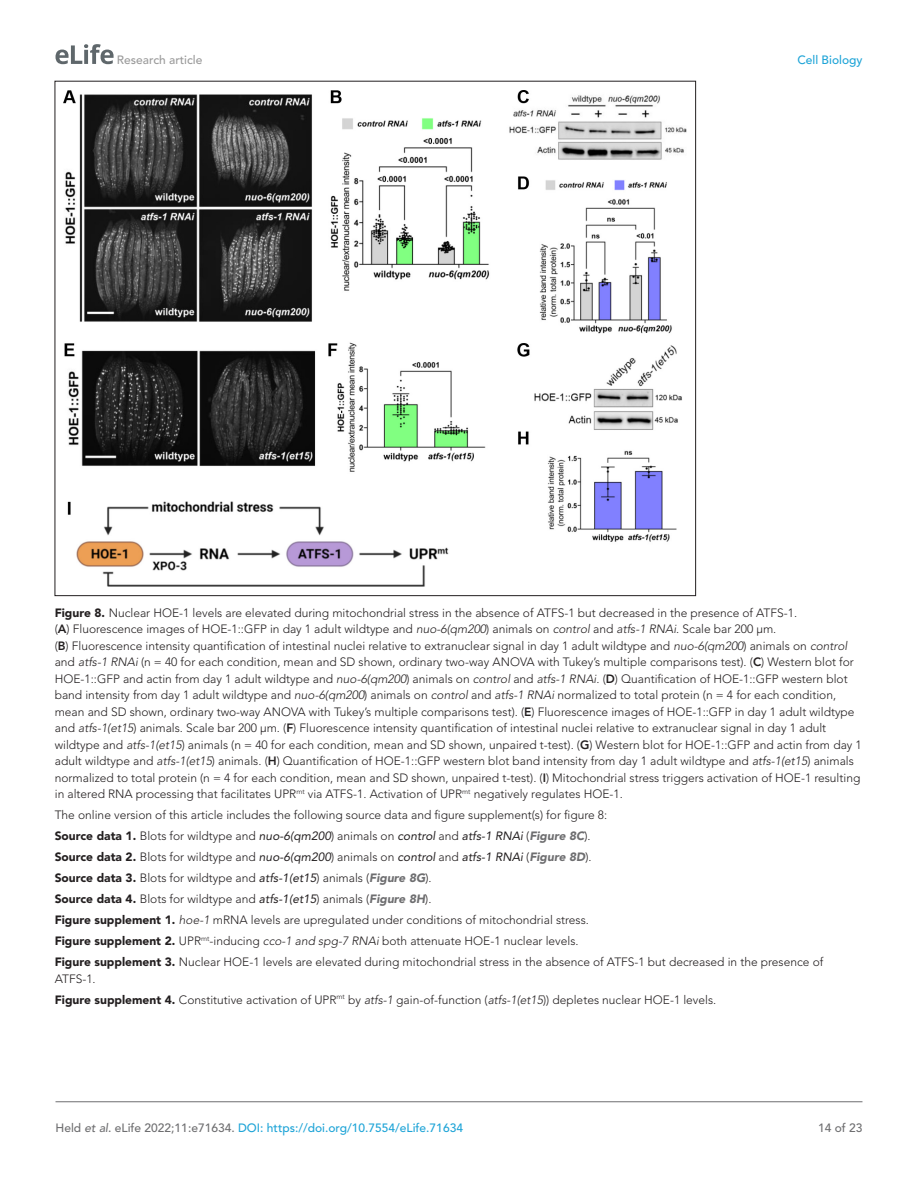
<style>
.page{position:relative;width:918px;height:1188px;background:#fff}
.page>*{position:absolute;margin:0;border:0;box-sizing:border-box;transform-origin:0 0}
.t1{font:300 12px/16.5px "Avenir LT Std";color:#231f20}
.t2{font:500 12px "Avenir LT Std";color:#1ea4d7}
.t3{font:500 12px "Avenir LT Std";color:#9a9a9a}
.t4{font:500 12px "Avenir LT Std";color:#6e6e70}
.s1{font-weight:900}
.s2{font-weight:800}
.s3{font-style:italic}
.s4{font-weight:400;font-style:italic}
.s5{font-weight:900;font-style:italic;color:#6e6e70}
.s6{color:#6e6e70}
.s7{font-style:italic;color:#6e6e70}
</style>
<div class="page">
<svg style="left:56px;top:44px;width:58px;height:20px"></svg>
<hr style="left:56px;top:1101px;width:806px;height:1px;background:#6e6e70">
<img style="left:64px;top:90px;width:623px;height:497px">
<p class="t3" style="left:117px;top:53px;width:87px">Research article</p>
<p class="t2" style="left:797px;top:53px;width:67px">Cell Biology</p>
<p class="t1" style="left:55px;top:604px;width:809px"><span class="s1">Figure 8.</span> Nuclear HOE-1 levels are elevated during mitochondrial stress in the absence of ATFS-1 but decreased in the presence of ATFS-1.<br>(<span class="s2">A</span>) Fluorescence images of HOE-1::GFP in day 1 adult wildtype and <span class="s3">nuo-6(qm200</span>) animals on <span class="s3">control</span> and <span class="s3">atfs-1 RNAi</span>. Scale bar 200 μm.<br>(<span class="s2">B</span>) Fluorescence intensity quantification of intestinal nuclei relative to extranuclear signal in day 1 adult wildtype and <span class="s3">nuo-6(qm200</span>) animals on <span class="s3">control </span>and <span class="s3">atfs-1 RNAi</span> (n = 40 for each condition, mean and SD shown, ordinary two-way ANOVA with Tukey’s multiple comparisons test). (<span class="s2">C</span>) Western blot for HOE-1::GFP and actin from day 1 adult wildtype and <span class="s3">nuo-6(qm200</span>) animals on <span class="s3">control</span> and <span class="s3">atfs-1 RNAi</span>. (<span class="s2">D</span>) Quantification of HOE-1::GFP western blot band intensity from day 1 adult wildtype and <span class="s3">nuo-6(qm200</span>) animals on <span class="s3">control</span> and <span class="s3">atfs-1 RNAi</span> normalized to total protein (n = 4 for each condition, mean and SD shown, ordinary two-way ANOVA with Tukey’s multiple comparisons test). (<span class="s2">E</span>) Fluorescence images of HOE-1::GFP in day 1 adult wildtype and <span class="s3">atfs-1(et15</span>) animals. Scale bar 200 μm. (<span class="s2">F</span>) Fluorescence intensity quantification of intestinal nuclei relative to extranuclear signal in day 1 adult wildtype and <span class="s3">atfs-1(et15</span>) animals (n = 40 for each condition, mean and SD shown, unpaired t-test). (<span class="s2">G</span>) Western blot for HOE-1::GFP and actin from day 1 adult wildtype and <span class="s3">atfs-1(et15</span>) animals. (<span class="s2">H</span>) Quantification of HOE-1::GFP western blot band intensity from day 1 adult wildtype and <span class="s3">atfs-1(et15</span>) animals normalized to total protein (n = 4 for each condition, mean and SD shown, unpaired t-test). (<span class="s2">I</span>) Mitochondrial stress triggers activation of HOE-1 resulting in altered RNA processing that facilitates UPR<sup>mt</sup> via ATFS-1. Activation of UPR<sup>mt</sup> negatively regulates HOE-1.</p>
<p class="t1" style="left:55px;top:805px;width:770px;line-height:21px">The online version of this article includes the following source data and figure supplement(s) for figure 8:<br><span class="s1">Source data 1.</span> Blots for wildtype and <span class="s4">nuo-6(qm200</span>) animals on <span class="s4">control</span> and <span class="s4">atfs-1 RNAi</span> (<span class="s5">Figure 8C</span>).<br><span class="s1">Source data 2.</span> Blots for wildtype and <span class="s4">nuo-6(qm200</span>) animals on <span class="s4">control</span> and <span class="s4">atfs-1 RNAi</span> (<span class="s5">Figure 8D</span>).<br><span class="s1">Source data 3.</span> Blots for wildtype and <span class="s4">atfs-1(et15</span>) animals (<span class="s5">Figure 8G</span>).<br><span class="s1">Source data 4.</span> Blots for wildtype and <span class="s4">atfs-1(et15</span>) animals (<span class="s5">Figure 8H</span>).<br><span class="s1">Figure supplement 1.</span> <span class="s3">hoe-1</span> mRNA levels are upregulated under conditions of mitochondrial stress.<br><span class="s1">Figure supplement 2.</span> UPR<sup>mt</sup>-inducing <span class="s3">cco-1 and spg-7 RNAi</span> both attenuate HOE-1 nuclear levels.<br><span class="s1">Figure supplement 3.</span> Nuclear HOE-1 levels are elevated during mitochondrial stress in the absence of ATFS-1 but decreased in the presence of</p>
<p class="t1" style="left:55px;top:968px;width:663px;line-height:21px">ATFS-1.<br><span class="s1">Figure supplement 4.</span> Constitutive activation of UPR<sup>mt</sup> by <span class="s3">atfs-1</span> gain-of-function (<span class="s3">atfs-1(et15</span>)) depletes nuclear HOE-1 levels.</p>
<p class="t2" style="left:56px;top:1121px;width:409px"><span class="s6">Held</span> <span class="s7">et al</span><span class="s6">. eLife 2022;11:e71634.</span> DOI: https://doi.org/10.7554/eLife.71634</p>
<p class="t4" style="left:818px;top:1121px;width:46px">14 of 23</p>
</div>
